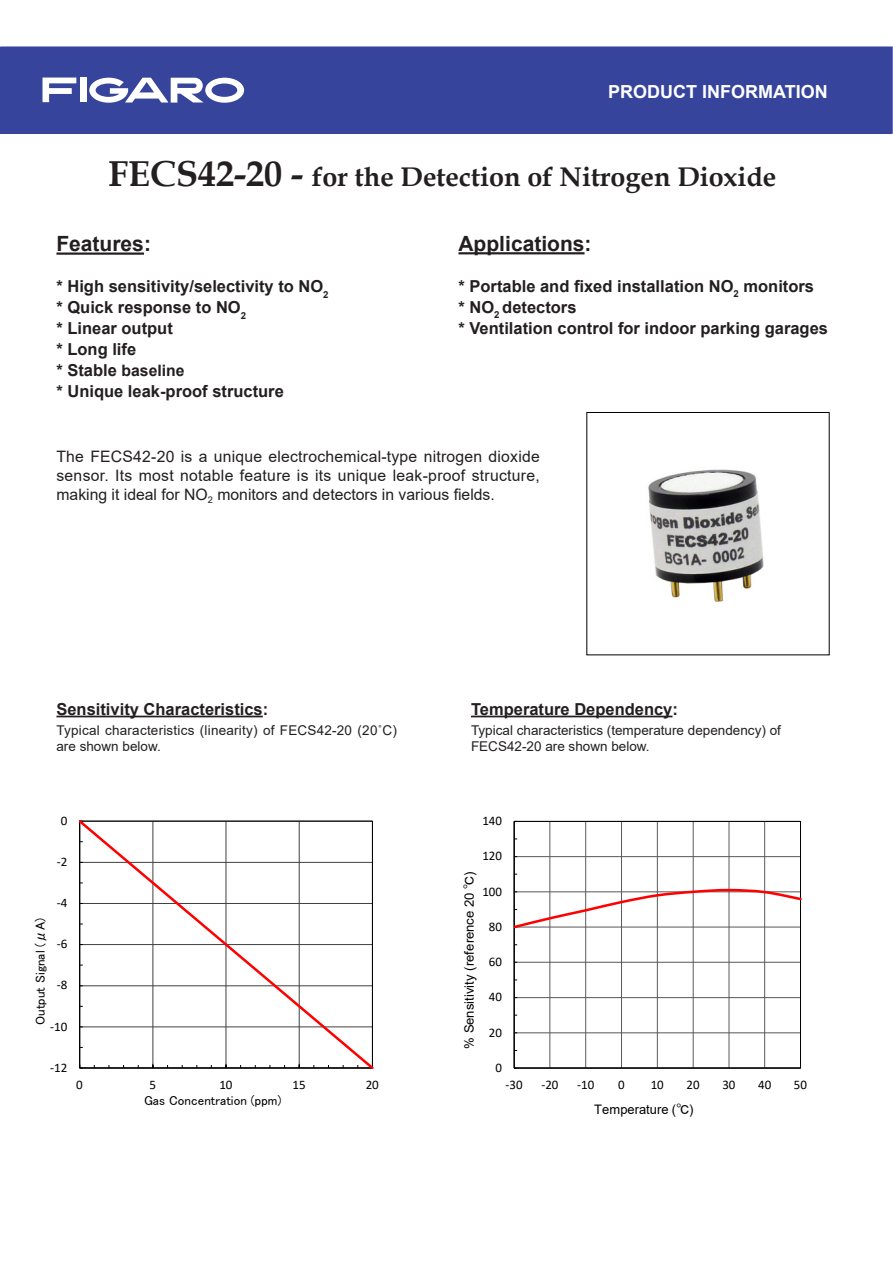
<style>
.page{position:relative;width:893px;height:1263px;background:#fff}
.page>*{position:absolute;margin:0;border:0;box-sizing:border-box;transform-origin:0 0}
.t1{font:700 36px "Book Antiqua";color:#231f20}
.t2{font:700 27px "Book Antiqua";color:#231f20}
.t3{font:700 21px "Arial";color:#231f20}
.t4{font:700 18px "Arial";color:#fff}
.t5{font:700 16.5px "Arial";color:#231f20}
.t6{font:15.75px "Arial";letter-spacing:.015em;color:#231f20}
.t7{font:700 15.75px "Arial";color:#231f20}
.t8{font:13.5px/16.2px "Arial";color:#231f20}
.t9{font:13.05px "Calibri";color:#000}
.t10{font:13.05px "MS P Gothic";color:#000}
.t11{font:13.05px "Arial";color:#000}
.t12{font:12.9px "Arial";color:#000}
.t13{font:700 9.6px "Arial";color:#231f20}
.t14{font:9.15px "Arial";color:#231f20}
.s1{font-size:16.5px}
.s2{font-family:"MS P Gothic"}
</style>
<div class="page">
<div style="left:1px;top:47px;width:891px;height:86px;background:#36449c"></div>
<div style="left:80px;top:78px;width:6px;height:24px;background:#fff"></div>
<svg style="left:43px;top:78px;width:33px;height:24px"></svg>
<svg style="left:89px;top:78px;width:155px;height:25px"></svg>
<hr style="left:56px;top:252px;width:88px;height:3px;background:#231f20">
<hr style="left:56px;top:716px;width:207px;height:1px;background:#231f20">
<hr style="left:471px;top:716px;width:201px;height:1px;background:#231f20">
<img style="left:648px;top:469px;width:116px;height:133px">
<hr style="left:514px;top:1032px;width:286px;height:1px;background:#595959">
<hr style="left:514px;top:997px;width:286px;height:1px;background:#595959">
<hr style="left:514px;top:962px;width:286px;height:1px;background:#595959">
<hr style="left:514px;top:856px;width:286px;height:1px;background:#595959">
<hr style="left:550px;top:821px;width:1px;height:247px;background:#595959">
<hr style="left:585px;top:821px;width:1px;height:247px;background:#595959">
<hr style="left:621px;top:821px;width:1px;height:247px;background:#595959">
<hr style="left:657px;top:821px;width:1px;height:247px;background:#595959">
<hr style="left:693px;top:821px;width:1px;height:247px;background:#595959">
<hr style="left:729px;top:821px;width:1px;height:247px;background:#595959">
<hr style="left:764px;top:821px;width:1px;height:247px;background:#595959">
<div style="left:514px;top:821px;width:287px;height:247px;border:1px solid #000"></div>
<hr style="left:514px;top:821px;width:1px;height:247px;background:#000">
<hr style="left:514px;top:1068px;width:286px;height:1px;background:#000">
<svg style="left:514px;top:887px;width:287px;height:43px"></svg>
<hr style="left:458px;top:252px;width:126px;height:2px;background:#231f20">
<svg style="left:79px;top:821px;width:294px;height:248px"></svg>
<p class="t4" style="left:608px;top:79px;width:221px">PRODUCT INFORMATION</p>
<p class="t1" style="left:108px;top:149px;width:196px">FECS42-20 -</p>
<p class="t2" style="left:312px;top:158px;width:466px">for the Detection of Nitrogen Dioxide</p>
<p class="t3" style="left:56px;top:229px;width:96px">Features:</p>
<p class="t3" style="left:458px;top:229px;width:135px">Applications:</p>
<p class="t5" style="left:56px;top:275px;width:268px">* High sensitivity/selectivity to NO</p>
<p class="t13" style="left:241px;top:309px;width:7px">2</p>
<p class="t13" style="left:323px;top:288px;width:7px">2</p>
<p class="t5" style="left:56px;top:296px;width:186px">* Quick response to NO</p>
<p class="t5" style="left:56px;top:317px;width:118px">* Linear output</p>
<p class="t5" style="left:56px;top:338px;width:81px">* Long life</p>
<p class="t7" style="left:56px;top:360px;width:130px"><span class="s1">* Stable</span> baseline</p>
<p class="t5" style="left:56px;top:380px;width:229px">* Unique leak-proof structure</p>
<p class="t5" style="left:458px;top:274px;width:277px">* Portable and fixed installation NO</p>
<p class="t5" style="left:743px;top:274px;width:72px">monitors</p>
<p class="t5" style="left:502px;top:295px;width:76px">detectors</p>
<p class="t13" style="left:494px;top:308px;width:7px">2</p>
<p class="t13" style="left:734px;top:287px;width:7px">2</p>
<p class="t5" style="left:458px;top:295px;width:37px">*NO</p>
<p class="t5" style="left:458px;top:316px;width:371px">* Ventilation control for indoor parking garages</p>
<p class="t6" style="left:56px;top:446px;width:485px">The FECS42-20 is a unique electrochemical-type nitrogen dioxide</p>
<p class="t6" style="left:56px;top:465px;width:485px">sensor. Its most notable feature is its unique leak-proof structure,</p>
<p class="t6" style="left:217px;top:483px;width:279px">monitors and detectors in various fields.</p>
<p class="t14" style="left:208px;top:493px;width:7px">2</p>
<p class="t6" style="left:56px;top:483px;width:153px">making it ideal for NO</p>
<p class="t5" style="left:56px;top:697px;width:213px">Sensitivity Characteristics:</p>
<p class="t8" style="left:56px;top:722px;width:342px">Typical characteristics (linearity) of FECS42-20 (20 C˚ ( are shown below.</p>
<p class="t8" style="left:471px;top:722px;width:311px;line-height:15.8px">Typical characteristics (temperature dependency) of<br>FECS42-20 are shown below.</p>
<p class="t5" style="left:471px;top:697px;width:208px">Temperature Dependency:</p>
<p class="t9" style="left:61px;top:811px;width:8px">0</p>
<p class="t9" style="left:57px;top:852px;width:12px">-2</p>
<p class="t9" style="left:57px;top:894px;width:12px">-4</p>
<p class="t10" style="left:34px;top:1025px;width:109px;rotate:-90deg">Output Signal (μA(</p>
<p class="t9" style="left:57px;top:935px;width:12px">-6</p>
<p class="t9" style="left:57px;top:976px;width:12px">-8</p>
<p class="t9" style="left:50px;top:1017px;width:19px">-10</p>
<p class="t9" style="left:50px;top:1058px;width:19px">-12</p>
<p class="t9" style="left:76px;top:1075px;width:8px">0</p>
<p class="t9" style="left:149px;top:1075px;width:8px">5</p>
<p class="t9" style="left:219px;top:1075px;width:15px">10</p>
<p class="t10" style="left:144px;top:1094px;width:139px">Gas Concentration (ppm(</p>
<p class="t9" style="left:293px;top:1075px;width:15px">15</p>
<p class="t9" style="left:366px;top:1075px;width:15px">20</p>
<p class="t9" style="left:482px;top:812px;width:21px">140</p>
<p class="t9" style="left:482px;top:847px;width:21px">120</p>
<p class="t12" style="left:460px;top:1049px;width:179px;rotate:-90deg">% Sensitivity (reference 20 <span class="s2">°C</span>(</p>
<p class="t9" style="left:482px;top:882px;width:21px">100</p>
<p class="t9" style="left:489px;top:917px;width:15px">80</p>
<p class="t9" style="left:489px;top:953px;width:15px">60</p>
<p class="t9" style="left:489px;top:988px;width:15px">40</p>
<p class="t9" style="left:489px;top:1023px;width:15px">20</p>
<p class="t9" style="left:495px;top:1058px;width:8px">0</p>
<p class="t9" style="left:506px;top:1075px;width:19px">-30</p>
<p class="t9" style="left:541px;top:1075px;width:19px">-20</p>
<p class="t9" style="left:577px;top:1075px;width:19px">-10</p>
<p class="t9" style="left:618px;top:1075px;width:8px">0</p>
<p class="t9" style="left:651px;top:1075px;width:15px">10</p>
<p class="t9" style="left:686px;top:1075px;width:15px">20</p>
<p class="t11" style="left:594px;top:1101px;width:101px">Temperature <span class="s2">° C</span>) (</p>
<p class="t9" style="left:722px;top:1075px;width:15px">30</p>
<p class="t9" style="left:758px;top:1075px;width:15px">40</p>
<p class="t9" style="left:794px;top:1075px;width:15px">50</p>
</div>
